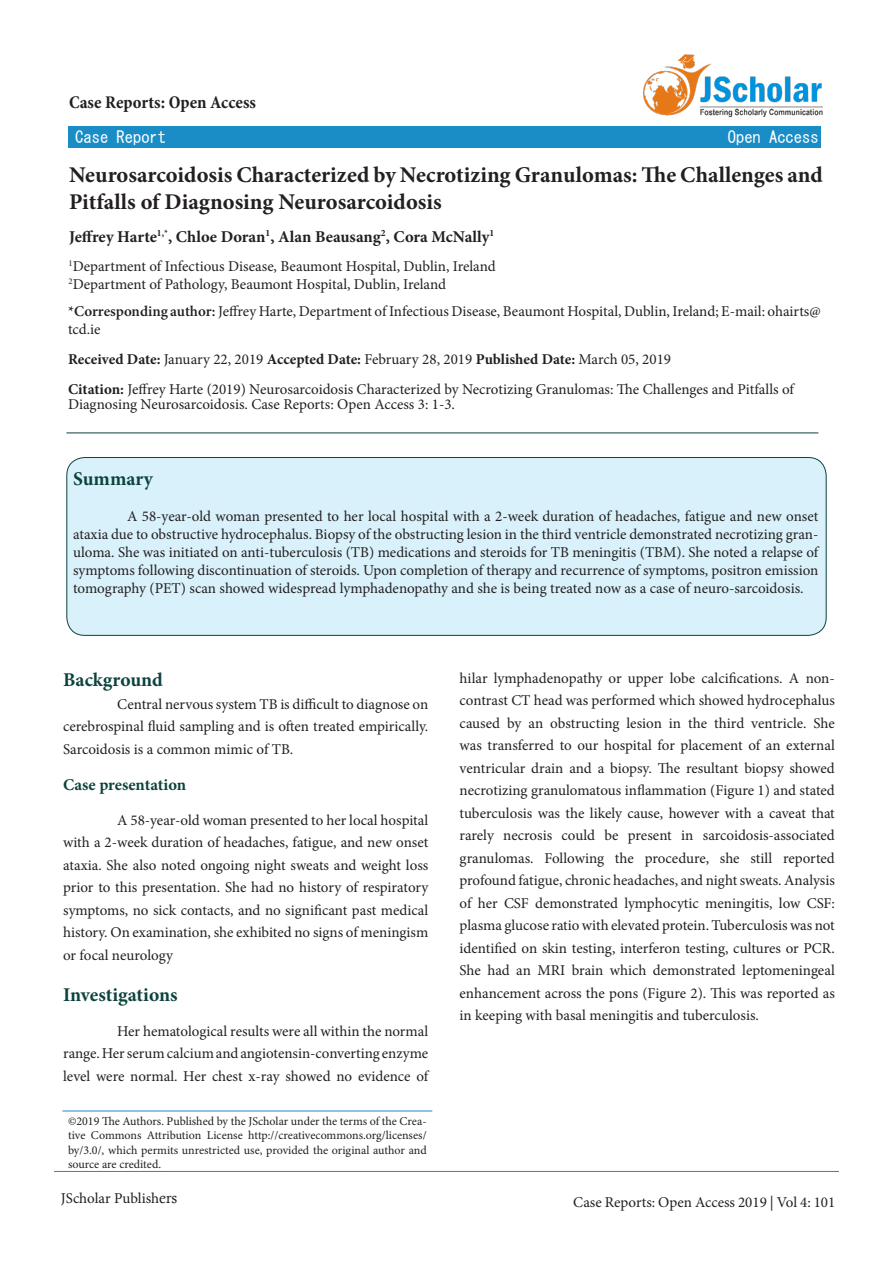
<style>
.page{position:relative;width:893px;height:1263px;background:#fff}
.page>*{position:absolute;margin:0;border:0;box-sizing:border-box;transform-origin:0 0}
.t1{font:700 22.5px/27px "Minion Pro";color:#231f20}
.t2{font:700 19.5px "Minion Pro";color:#0d433d}
.t3{font:700 condensed 18px "Minion Pro";letter-spacing:.005em;color:#231f20}
.t4{font:700 16.5px "Minion Pro";color:#231f20}
.t5{font:16.5px "MS Gothic";color:#fff}
.t6{font:700 16.5px "Minion Pro";letter-spacing:-.005em;color:#0d433d}
.t7{font:15px/22.5px "Minion Pro";color:#231f20;text-align:justify}
.t8{font:12px/14.4px "Minion Pro";color:#231f20;text-align:justify}
.s1{font-weight:600}
.s2{font-weight:700}
.s3{font-family:"Calisto"}
</style>
<div class="page">
<hr style="left:54px;top:1171px;width:785px;height:1px;background:#1a8dc6">
<div style="left:68px;top:126px;width:753px;height:22px;background:#1a8dc6"></div>
<img style="left:643px;top:54px;width:180px;height:64px">
<hr style="left:62px;top:1110px;width:370px;height:1px;background:#1a8dc6">
<hr style="left:66px;top:432px;width:752px;height:1px;background:#0d433d">
<div style="left:67px;top:457px;width:759px;height:178px;background:#d9f1fb;border-radius:18px"></div>
<div style="left:66px;top:457px;width:760px;height:179px;border:1px solid #0d433d;border-radius:18px"></div>
<p class="t3" style="left:69px;top:90px;width:188px">Case Reports: Open Access</p>
<p class="t5" style="left:75px;top:129px;width:92px">Case Report</p>
<p class="t5" style="left:728px;top:129px;width:92px">Open Access</p>
<p class="t1" style="left:69px;top:161px;width:755px">Neurosarcoidosis Characterized by Necrotizing Granulomas: The Challenges and<br>Pitfalls of Diagnosing Neurosarcoidosis</p>
<p class="t4" style="left:69px;top:225px;width:427px">Jeffrey Harte<sup>1,*</sup>, Chloe Doran<sup>1</sup>, Alan Beausang<sup>2</sup>, Cora McNally<sup>1</sup></p>
<p class="t7" style="left:69px;top:255px;width:429px"><sup>1</sup>Department of Infectious Disease, Beaumont Hospital, Dublin, Ireland</p>
<p class="t7" style="left:69px;top:273px;width:379px"><sup>2</sup>Department of Pathology, Beaumont Hospital, Dublin, Ireland</p>
<p class="t7" style="left:68px;top:302px;width:754px;line-height:18px"><span class="s1">*Corresponding author:</span> Jeffrey Harte, Department of Infectious Disease, Beaumont Hospital, Dublin, Ireland; E-mail: ohairts@ tcd.ie</p>
<p class="t7" style="left:68px;top:344px;width:727px;line-height:30px"><span class="s2">Received Date:</span> January 22, 2019 <span class="s2">Accepted Date:</span> February 28, 2019 <span class="s2">Published Date:</span> March 05, 2019<br><span class="s2">Citation:</span> Jeffrey Harte (2019) Neurosarcoidosis Characterized by Necrotizing Granulomas: The Challenges and Pitfalls of</p>
<p class="t7" style="left:68px;top:393px;width:388px">Diagnosing Neurosarcoidosis. Case Reports: Open Access 3: 1-3.</p>
<p class="t2" style="left:73px;top:465px;width:81px">Summary</p>
<p class="t7" style="left:73px;top:508px;width:747px;line-height:18px;text-indent:54px">A 58-year-old woman presented to her local hospital with a 2-week duration of headaches, fatigue and new onset ataxia due to obstructive hydrocephalus. Biopsy of the obstructing lesion in the third ventricle demonstrated necrotizing gran&shy;uloma. She was initiated on anti-tuberculosis (TB) medications and steroids for TB meningitis (TBM). She noted a relapse of symptoms following discontinuation of steroids. Upon completion of therapy and recurrence of symptoms, positron emission tomography (PET) scan showed widespread lymphadenopathy and she is being treated now as a case of neuro-sarcoidosis.</p>
<p class="t2" style="left:63px;top:666px;width:101px">Background</p>
<p class="t7" style="left:63px;top:693px;width:367px;text-indent:54px">Central nervous system TB is difficult to diagnose on cerebrospinal fluid sampling and is often treated empirically.<br>Sarcoidosis is a common mimic of TB.</p>
<p class="t6" style="left:63px;top:773px;width:125px">Case presentation</p>
<p class="t7" style="left:63px;top:809px;width:367px;text-indent:54px">A 58-year-old woman presented to her local hospital with a 2-week duration of headaches, fatigue, and new onset ataxia. She also noted ongoing night sweats and weight loss prior to this presentation. She had no history of respiratory symptoms, no sick contacts, and no significant past medical history. On examination, she exhibited no signs of meningism or focal neurology</p>
<p class="t2" style="left:63px;top:981px;width:116px">Investigations</p>
<p class="t7" style="left:63px;top:1020px;width:367px;text-indent:54px">Her hematological results were all within the normal range. Her serum calcium and angiotensin-converting enzyme level were normal. Her chest x-ray showed no evidence of</p>
<p class="t8" style="left:68px;top:1114px;width:360px">©2019 The Authors. Published by the JScholar under the terms of the Crea&shy;tive Commons Attribution License http://creativecommons.org/licenses/ by/3.0/, which permits unrestricted use, provided the original author and source are credited.</p>
<p class="t7" style="left:61px;top:1186px;width:118px">JScholar Publish<span class="s3">ers</span></p>
<p class="t7" style="left:460px;top:667px;width:377px">hilar lymphadenopathy or upper lobe calcifications. A non&shy;contrast CT head was performed which showed hydrocephalus caused by an obstructing lesion in the third ventricle. She was transferred to our hospital for placement of an external ventricular drain and a biopsy. The resultant biopsy showed necrotizing granulomatous inflammation (Figure 1) and stated tuberculosis was the likely cause, however with a caveat that rarely necrosis could be present in sarcoidosis-associated granulomas. Following the procedure, she still reported profound fatigue, chronic headaches, and night sweats. Analysis of her CSF demonstrated lymphocytic meningitis, low CSF: plasma glucose ratio with elevated protein. Tuberculosis was not identified on skin testing, interferon testing, cultures or PCR.<br>She had an MRI brain which demonstrated leptomeningeal enhancement across the pons (Figure 2). This was reported as in keeping with basal meningitis and tuberculosis.</p>
<p class="t7" style="left:573px;top:1190px;width:264px">Case Reports: Open Access 2019 | Vol 4: 101</p>
</div>
